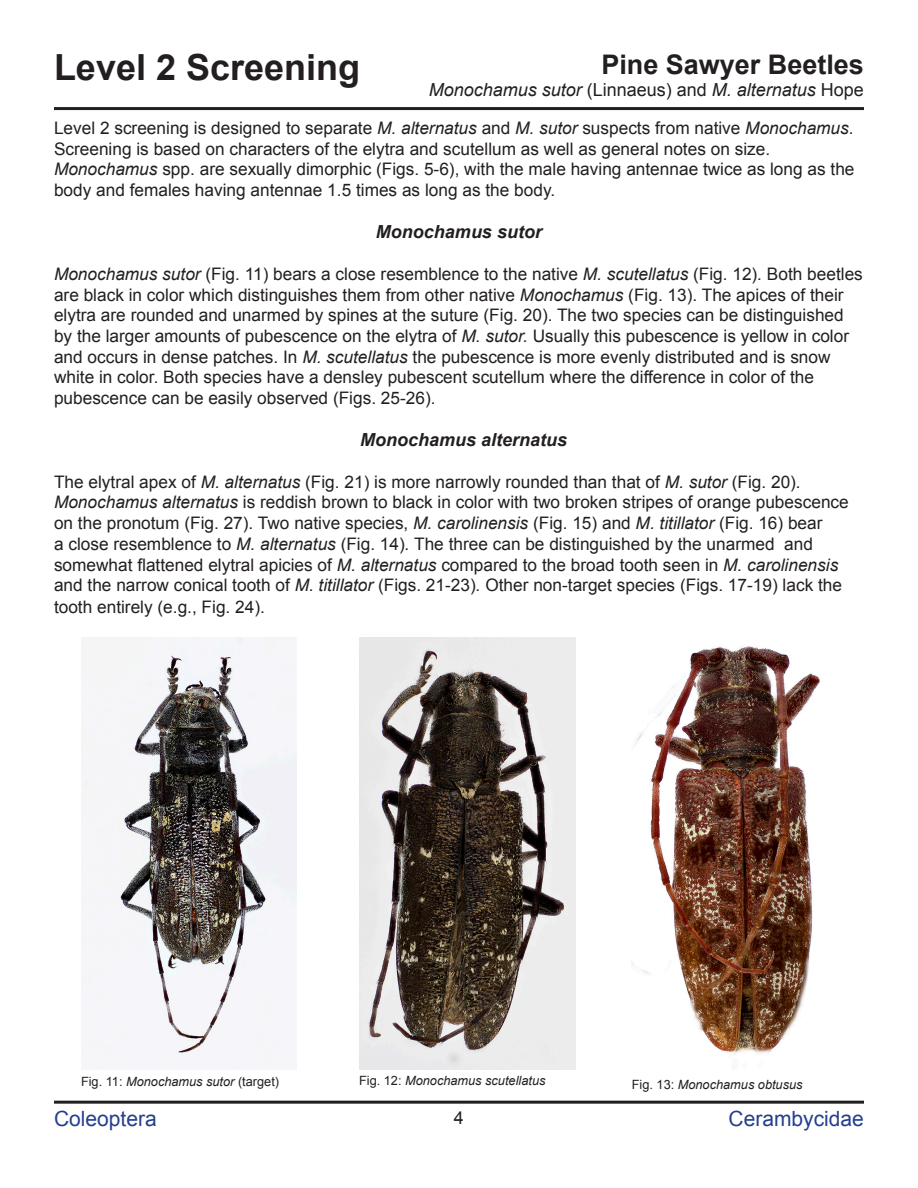
<style>
.page{position:relative;width:918px;height:1188px;background:#fff}
.page>*{position:absolute;margin:0;border:0;box-sizing:border-box;transform-origin:0 0}
.t1{font:700 36px "Arial";color:#231f20}
.t2{font:700 27px "Arial";color:#231f20}
.t3{font:21px "Arial";color:#253f8e}
.t4{font:italic 18px "Arial";color:#231f20}
.t5{font:italic 700 18px "Arial";color:#231f20}
.t6{font:18px "Arial";color:#231f20}
.t7{font:17.25px/20.7px "Arial";color:#231f20}
.t8{font:italic 12.75px "Arial";color:#231f20}
.t9{font:12.75px "Arial";color:#231f20}
.s1{font-style:italic}
.s2{font-style:normal}
</style>
<div class="page">
<hr style="left:54px;top:107px;width:810px;height:3px;background:#231f20">
<hr style="left:54px;top:1101px;width:810px;height:3px;background:#231f20">
<img style="left:632px;top:646px;width:188px;height:423px">
<img style="left:359px;top:637px;width:216px;height:432px">
<img style="left:81px;top:637px;width:216px;height:417px">
<p class="t1" style="left:54px;top:44px;width:308px">Level 2 Screening</p>
<p class="t7" style="left:54px;top:118px;width:802px">Level 2 screening is designed to separate <span class="s1">M. alternatus</span> and <span class="s1">M. sutor</span> suspects from native <span class="s1">Monochamus</span>.<br>Screening is based on characters of the elytra and scutellum as well as general notes on size.<br><span class="s1">Monochamus</span> spp. are sexually dimorphic (Figs. 5-6), with the male having antennae twice as long as the body and females having antennae 1.5 times as long as the body.</p>
<p class="t5" style="left:376px;top:220px;width:168px">Monochamus sutor</p>
<p class="t7" style="left:54px;top:264px;width:810px"><span class="s1">Monochamus sutor</span> (Fig. 11) bears a close resemblence to the native <span class="s1">M. scutellatus</span> (Fig. 12)<span class="s1">.</span> Both beetles are black in color which distinguishes them from other native <span class="s1">Monochamus</span> (Fig. 13). The apices of their elytra are rounded and unarmed by spines at the suture (Fig. 20). The two species can be distinguished by the larger amounts of pubescence on the elytra of <span class="s1">M. sutor.</span> Usually this pubescence is yellow in color and occurs in dense patches. In <span class="s1">M. scutellatus</span> the pubescence is more evenly distributed and is snow white in color. Both species have a densley pubescent scutellum where the difference in color of the pubescence can be easily observed (Figs. 25-26).</p>
<p class="t5" style="left:360px;top:428px;width:209px">Monochamus alternatus</p>
<p class="t7" style="left:54px;top:471px;width:796px">The elytral apex of <span class="s1">M. alternatus</span> (Fig. 21) is more narrowly rounded than that of <span class="s1">M. sutor</span> (Fig. 20)<span class="s1">.<br>Monochamus alternatus</span> is reddish brown to black in color with two broken stripes of orange pubescence on the pronotum (Fig. 27). Two native species, <span class="s1">M. carolinensis</span> (Fig. 15) and <span class="s1">M. titillator</span> (Fig. 16) bear<br>a close resemblence to <span class="s1">M. alternatus</span> (Fig. 14)<span class="s1">.</span> The three can be distinguished by the unarmed and somewhat flattened elytral apicies of <span class="s1">M. alternatus</span> compared to the broad tooth seen in <span class="s1">M. carolinensis </span>and the narrow conical tooth of <span class="s1">M. titillator</span> (Figs. 21-23)<span class="s1">.</span> Other non-target species (Figs. 17-19) lack the tooth entirely (e.g., Fig. 24).</p>
<h2 class="t2" style="left:601px;top:47px;width:264px">Pine Sawyer Beetles</h2>
<p class="t4" style="left:429px;top:78px;width:437px">Monochamus sutor <span class="s2">(Linnaeus) and</span> M. alternatus <span class="s2">Hope</span></p>
<p class="t9" style="left:81px;top:1073px;width:200px">Fig. 11: <span class="s1">Monochamus sutor</span> (target)</p>
<p class="t8" style="left:359px;top:1073px;width:188px"><span class="s2">Fig. 12:</span> Monochamus scutellatus</p>
<p class="t8" style="left:632px;top:1077px;width:172px"><span class="s2">Fig. 13:</span> Monochamus obtusus</p>
<p class="t3" style="left:54px;top:1105px;width:104px">Coleoptera</p>
<p class="t6" style="left:454px;top:1106px;width:12px">4</p>
<p class="t3" style="left:729px;top:1105px;width:137px">Cerambycidae</p>
</div>
